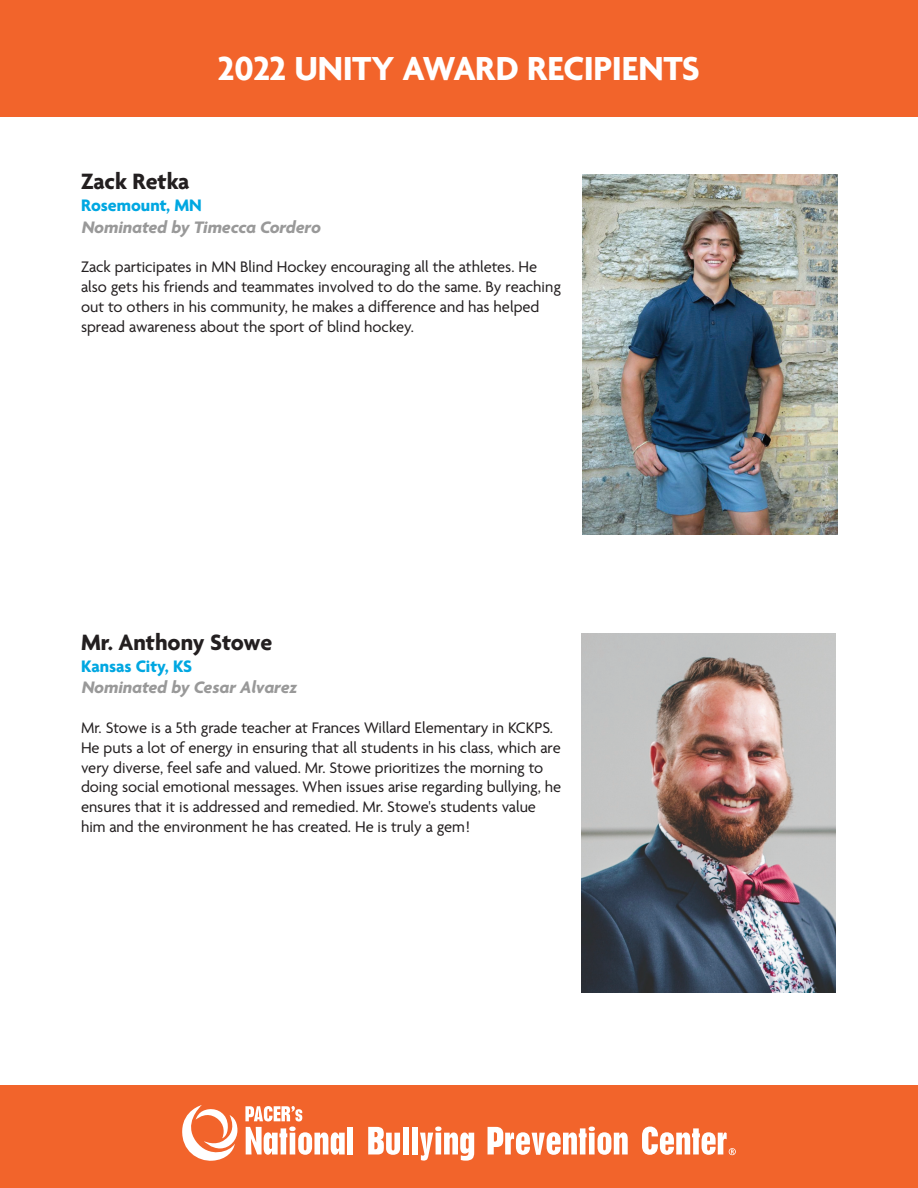
<style>
.page{position:relative;width:918px;height:1188px;background:#fff}
.page>*{position:absolute;margin:0;border:0;box-sizing:border-box;transform-origin:0 0}
.t1{font:700 36px "Agenda One";color:#fff}
.t2{font:700 24px "Agenda One";color:#231f20}
.t3{font:italic 700 18px "Agenda One";color:#999}
.t4{font:700 18px "Agenda One";color:#00a7e1}
.t5{font:16.5px/19.8px "Agenda One";color:#231f20}
</style>
<div class="page">
<div style="left:0;top:0;width:918px;height:117px;background:#f2642b"></div>
<div style="left:0;top:1086px;width:918px;height:102px;background:#f2642b"></div>
<svg style="left:182px;top:1105px;width:55px;height:56px"></svg>
<svg style="left:245px;top:1106px;width:100px;height:49px"></svg>
<div style="left:348px;top:1127px;width:5px;height:27px;background:#fff"></div>
<svg style="left:368px;top:1127px;width:32px;height:28px"></svg>
<div style="left:403px;top:1127px;width:5px;height:27px;background:#fff"></div>
<div style="left:412px;top:1127px;width:6px;height:27px;background:#fff"></div>
<svg style="left:420px;top:1127px;width:54px;height:34px"></svg>
<svg style="left:488px;top:1127px;width:140px;height:28px"></svg>
<svg style="left:642px;top:1127px;width:94px;height:28px"></svg>
<img style="left:583px;top:175px;width:254px;height:359px">
<img style="left:581px;top:633px;width:255px;height:360px">
<h1 class="t1" style="left:218px;top:48px;width:483px">2022 UNITY AWARD RECIPIENTS</h1>
<h2 class="t2" style="left:81px;top:168px;width:110px">Zack Retka</h2>
<p class="t4" style="left:81px;top:195px;width:122px">Rosemount, MN</p>
<p class="t3" style="left:81px;top:217px;width:241px">Nominated by Timecca Cordero</p>
<p class="t5" style="left:81px;top:257px;width:482px">Zack participates in MN Blind Hockey encouraging all the athletes. He also gets his friends and teammates involved to do the same. By reaching out to others in his community, he makes a difference and has helped spread awareness about the sport of blind hockey.</p>
<h2 class="t2" style="left:81px;top:629px;width:193px">Mr. Anthony Stowe</h2>
<p class="t4" style="left:81px;top:656px;width:113px">Kansas City, KS</p>
<p class="t3" style="left:81px;top:678px;width:217px">Nominated by Cesar Alvarez</p>
<p class="t5" style="left:81px;top:718px;width:482px">Mr. Stowe is a 5th grade teacher at Frances Willard Elementary in KCKPS.<br>He puts a lot of energy in ensuring that all students in his class, which are very diverse, feel safe and valued. Mr. Stowe prioritizes the morning to doing social emotional messages. When issues arise regarding bullying, he ensures that it is addressed and remedied. Mr. Stowe's students value him and the environment he has created. He is truly a gem!</p>
</div>
